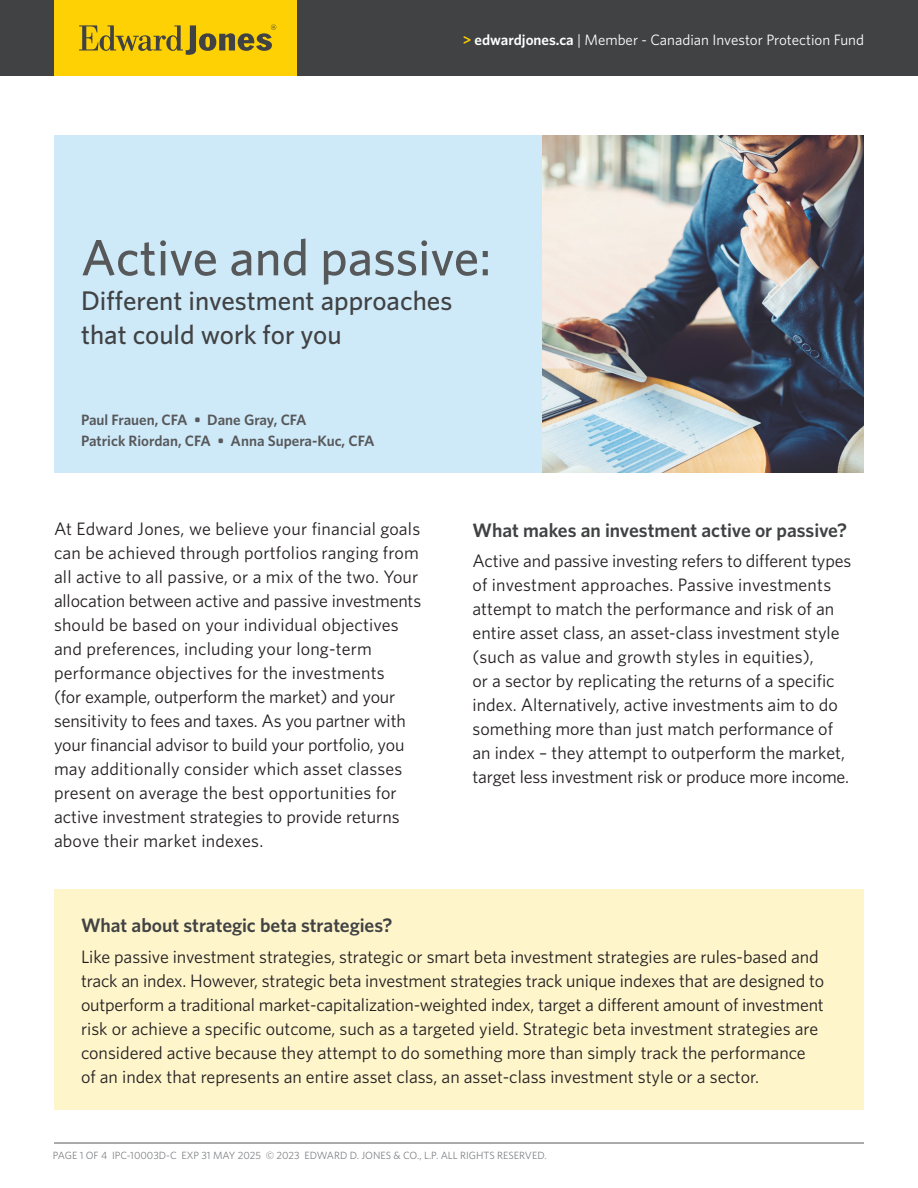
<style>
.page{position:relative;width:918px;height:1188px;background:#fff}
.page>*{position:absolute;margin:0;border:0;box-sizing:border-box;transform-origin:0 0}
.Headline{font:500 51px "Whitney";color:#57585a}
.Headline_-_Subhead{font:500 27px/34.5px "Whitney";color:#414243}
.Body_-_Subheads{font:600 19.5px "Whitney";letter-spacing:-.005em;color:#414243}
.Body{font:18px/24px "Whitney";color:#231f20}
.Headline-2{font:600 15px/21px "Whitney";color:#57585a}
.Website{font:15px "Whitney";color:#fff}
.Job_Number{font:10.5px "Whitney";color:#808285}
.s1{font-weight:600;color:#fed105}
.s2{font-weight:600}
</style>
<div class="page">
<img style="left:541px;top:135px;width:323px;height:337px">
<div style="left:54px;top:135px;width:487px;height:337px;background:#ceeaf9"></div>
<div style="left:54px;top:889px;width:810px;height:221px;background:#fef5cb"></div>
<div style="left:0;top:0;width:918px;height:76px;background:#414243"></div>
<div style="left:54px;top:0;width:243px;height:76px;background:#fed105"></div>
<svg style="left:79px;top:25px;width:197px;height:30px"></svg>
<hr style="left:54px;top:1143px;width:810px;height:1px;background:#57585a">
<p class="Website" style="left:463px;top:30px;width:403px"><span class="s1">&gt;</span> <span class="s2">edwardjones.ca</span> | Member - Canadian Investor Protection Fund</p>
<p class="Headline" style="left:81px;top:224px;width:412px">Active and passive:</p>
<p class="Headline_-_Subhead" style="left:81px;top:283px;width:373px">Different investment approaches that could work for you</p>
<p class="Headline-2" style="left:81px;top:408px;width:295px">Paul Frauen, CFA • Dane Gray, CFA<br>Patrick Riordan, CFA • Anna Supera-Kuc, CFA</p>
<p class="Body" style="left:54px;top:517px;width:369px">At Edward Jones, we believe your financial goals can be achieved through portfolios ranging from all active to all passive, or a mix of the two. Your allocation between active and passive investments should be based on your individual objectives and preferences, including your long-term performance objectives for the investments<br>(for example, outperform the market) and your sensitivity to fees and taxes. As you partner with your financial advisor to build your portfolio, you may additionally consider which asset classes present on average the best opportunities for active investment strategies to provide returns above their market indexes.</p>
<p class="Body_-_Subheads" style="left:472px;top:517px;width:376px">What makes an investment active or passive?</p>
<p class="Body" style="left:472px;top:549px;width:380px">Active and passive investing refers to different types of investment approaches. Passive investments attempt to match the performance and risk of an entire asset class, an asset-class investment style (such as value and growth styles in equities),<br>or a sector by replicating the returns of a specific index. Alternatively, active investments aim to do something more than just match performance of an index – they attempt to outperform the market, target less investment risk or produce more income.</p>
<p class="Body_-_Subheads" style="left:81px;top:912px;width:313px">What about strategic beta strategies?</p>
<p class="Body" style="left:81px;top:944px;width:745px">Like passive investment strategies, strategic or smart beta investment strategies are rules-based and track an index. However, strategic beta investment strategies track unique indexes that are designed to outperform a traditional market-capitalization-weighted index, target a different amount of investment risk or achieve a specific outcome, such as a targeted yield. Strategic beta investment strategies are considered active because they attempt to do something more than simply track the performance of an index that represents an entire asset class, an asset-class investment style or a sector.</p>
<p class="Job_Number" style="left:53px;top:1148px;width:495px">PAGE 1 OF 4 IPC-10003D-C EXP 31 MAY 2025 © 2023 EDWARD D. JONES &amp; CO., L.P. ALL RIGHTS RESERVED.</p>
</div>
